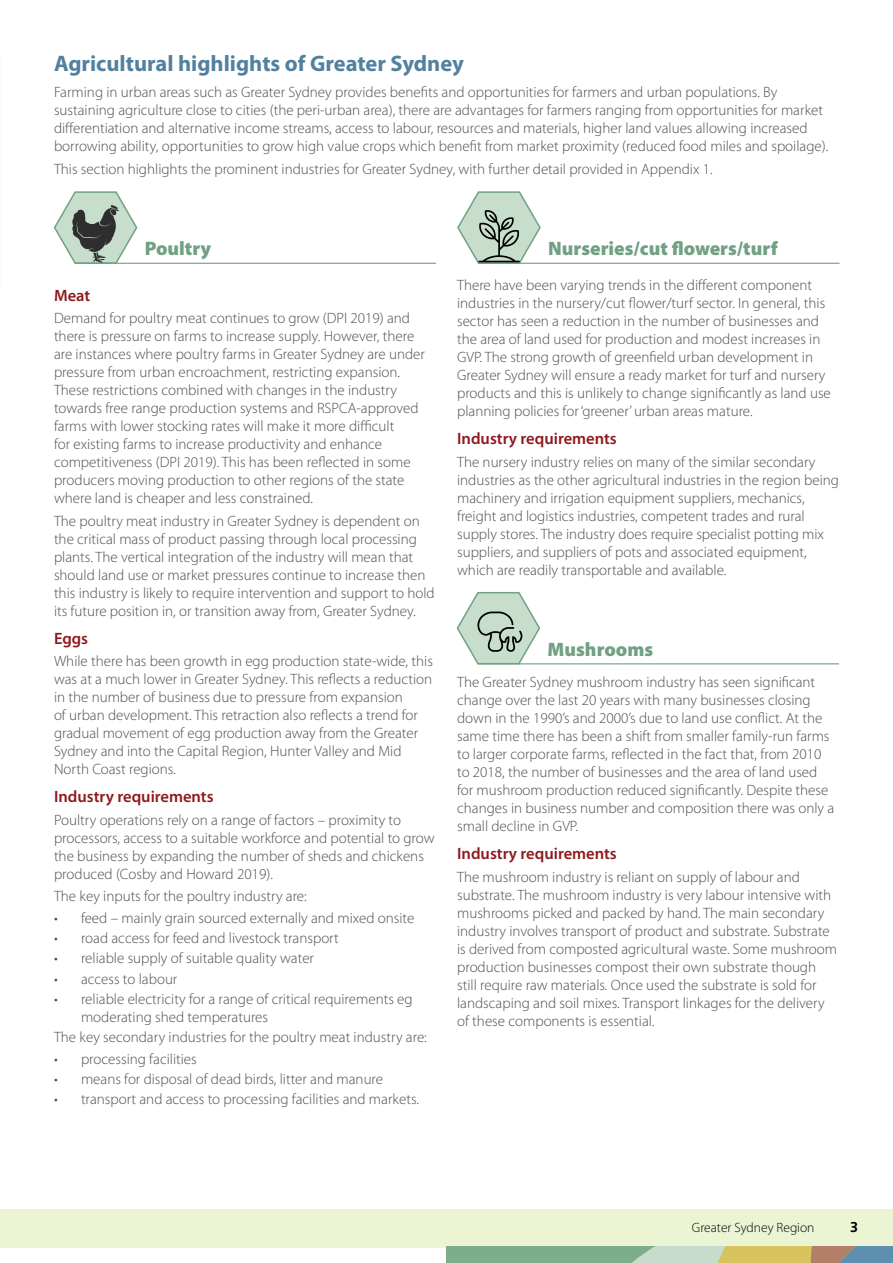
<style>
.page{position:relative;width:893px;height:1263px;background:#fff}
.page>*{position:absolute;margin:0;border:0;box-sizing:border-box;transform-origin:0 0}
.t1{font:700 22.5px "Myriad Pro";color:#52819f}
.t2{font:900 19.5px "Myriad Pro";color:#71a082}
.t3{font:600 16.5px "Myriad Pro";color:#8e191c}
.Text{font:300 15px/18px "Myriad Pro";color:#4d4d4f}
.t4{font:700 14.25px "Frutiger LT Std";color:#000}
.t5{font:300 13.5px "Myriad Pro";color:#000}
</style>
<div class="page">
<div style="left:0;top:1209px;width:893px;height:38px;background:#ebf4d3"></div>
<div style="left:446px;top:1246px;width:447px;height:17px;background:#c7dccc"></div>
<div style="left:446px;top:1246px;width:209px;height:17px;background:#7cae8c"></div>
<svg style="left:718px;top:1246px;width:175px;height:17px;background:#afa776"></svg>
<hr style="left:75px;top:263px;width:361px;height:1px;background:#71a082">
<svg style="left:53px;top:191px;width:85px;height:73px"></svg>
<hr style="left:478px;top:263px;width:361px;height:1px;background:#71a082">
<svg style="left:457px;top:191px;width:85px;height:73px"></svg>
<hr style="left:477px;top:663px;width:362px;height:1px;background:#71a082">
<svg style="left:456px;top:592px;width:85px;height:73px"></svg>
<h1 class="t1" style="left:54px;top:49px;width:411px">Agricultural highlights of Greater Sydney</h1>
<p class="Text" style="left:54px;top:83px;width:776px">Farming in urban areas such as Greater Sydney provides benefits and opportunities for farmers and urban populations. By sustaining agriculture close to cities (the peri-urban area), there are advantages for farmers ranging from opportunities for market differentiation and alternative income streams, access to labour, resources and materials, higher land values allowing increased borrowing ability, opportunities to grow high value crops which benefit from market proximity (reduced food miles and spoilage).</p>
<p class="Text" style="left:54px;top:159px;width:660px">This section highlights the prominent industries for Greater Sydney, with further detail provided in Appendix 1.</p>
<h2 class="t2" style="left:145px;top:238px;width:68px">Poultry</h2>
<h2 class="t2" style="left:548px;top:238px;width:231px">Nurseries/cut flowers/turf</h2>
<h3 class="t3" style="left:54px;top:285px;width:38px">Meat</h3>
<p class="Text" style="left:54px;top:309px;width:372px">Demand for poultry meat continues to grow (DPI 2019) and there is pressure on farms to increase supply. However, there are instances where poultry farms in Greater Sydney are under pressure from urban encroachment, restricting expansion.<br>These restrictions combined with changes in the industry towards free range production systems and RSPCA-approved farms with lower stocking rates will make it more difficult<br>for existing farms to increase productivity and enhance competitiveness (DPI 2019). This has been reflected in some producers moving production to other regions of the state where land is cheaper and less constrained.</p>
<p class="Text" style="left:54px;top:511px;width:382px">The poultry meat industry in Greater Sydney is dependent on the critical mass of product passing through local processing plants. The vertical integration of the industry will mean that should land use or market pressures continue to increase then this industry is likely to require intervention and support to hold its future position in, or transition away from, Greater Sydney.</p>
<h3 class="t3" style="left:54px;top:628px;width:36px">Eggs</h3>
<p class="Text" style="left:54px;top:652px;width:380px">While there has been growth in egg production state-wide, this was at a much lower in Greater Sydney. This reflects a reduction in the number of business due to pressure from expansion<br>of urban development. This retraction also reflects a trend for gradual movement of egg production away from the Greater Sydney and into the Capital Region, Hunter Valley and Mid North Coast regions.</p>
<h3 class="t3" style="left:54px;top:786px;width:161px">Industry requirements</h3>
<p class="Text" style="left:54px;top:810px;width:382px">Poultry operations rely on a range of factors – proximity to processors, access to a suitable workforce and potential to grow the business by expanding the number of sheds and chickens produced (Cosby and Howard 2019).</p>
<p class="Text" style="left:54px;top:887px;width:254px">The key inputs for the poultry industry are:</p>
<p class="Text" style="left:54px;top:909px;width:362px">• feed – mainly grain sourced externally and mixed onsite</p>
<p class="Text" style="left:54px;top:929px;width:286px">• road access for feed and livestock transport</p>
<p class="Text" style="left:54px;top:949px;width:262px">• reliable supply of suitable quality water</p>
<p class="Text" style="left:54px;top:969px;width:125px">• access to labour</p>
<p class="Text" style="left:81px;top:989px;width:333px;text-indent:-27px">• reliable electricity for a range of critical requirements eg moderating shed temperatures</p>
<p class="Text" style="left:54px;top:1028px;width:374px">The key secondary industries for the poultry meat industry are:</p>
<p class="Text" style="left:54px;top:1050px;width:144px">• processing facilities</p>
<p class="Text" style="left:54px;top:1070px;width:331px">• means for disposal of dead birds, litter and manure</p>
<p class="Text" style="left:54px;top:1090px;width:367px">• transport and access to processing facilities and markets.</p>
<p class="Text" style="left:457px;top:276px;width:375px">There have been varying trends in the different component industries in the nursery/cut flower/turf sector. In general, this sector has seen a reduction in the number of businesses and the area of land used for production and modest increases in GVP. The strong growth of greenfield urban development in Greater Sydney will ensure a ready market for turf and nursery products and this is unlikely to change significantly as land use planning policies for ‘greener’ urban areas mature.</p>
<h3 class="t3" style="left:457px;top:428px;width:161px">Industry requirements</h3>
<p class="Text" style="left:457px;top:453px;width:383px">The nursery industry relies on many of the similar secondary industries as the other agricultural industries in the region being machinery and irrigation equipment suppliers, mechanics, freight and logistics industries, competent trades and rural supply stores. The industry does require specialist potting mix suppliers, and suppliers of pots and associated equipment, which are readily transportable and available.</p>
<h2 class="t2" style="left:548px;top:638px;width:107px">Mushrooms</h2>
<p class="Text" style="left:457px;top:673px;width:379px">The Greater Sydney mushroom industry has seen significant change over the last 20 years with many businesses closing down in the 1990’s and 2000’s due to land use conflict. At the same time there has been a shift from smaller family-run farms to larger corporate farms, reflected in the fact that, from 2010 to 2018, the number of businesses and the area of land used for mushroom production reduced significantly. Despite these changes in business number and composition there was only a small decline in GVP.</p>
<h3 class="t3" style="left:457px;top:843px;width:161px">Industry requirements</h3>
<p class="Text" style="left:457px;top:867px;width:382px">The mushroom industry is reliant on supply of labour and substrate. The mushroom industry is very labour intensive with mushrooms picked and packed by hand. The main secondary industry involves transport of product and substrate. Substrate is derived from composted agricultural waste. Some mushroom production businesses compost their own substrate though still require raw materials. Once used the substrate is sold for landscaping and soil mixes. Transport linkages for the delivery of these components is essential.</p>
<p class="t5" style="left:692px;top:1219px;width:124px">Greater Sydney Region</p>
<p class="t4" style="left:850px;top:1218px;width:9px">3</p>
</div>
